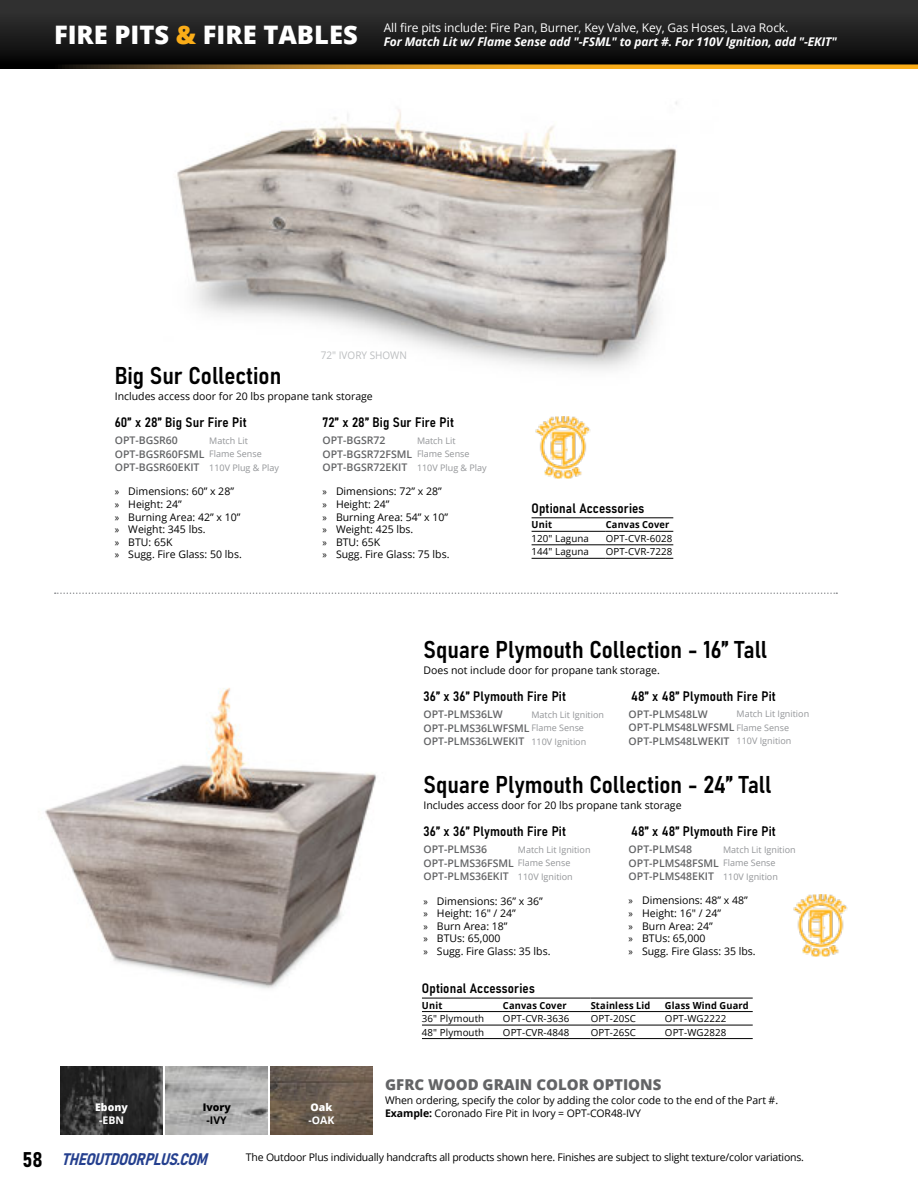
<style>
.page{position:relative;width:918px;height:1188px;background:#fff}
.page>*{position:absolute;margin:0;border:0;box-sizing:border-box;transform-origin:0 0}
.t1{font:24px "Bahnschrift";color:#000}
.t2{font:21px "Bahnschrift";color:#000}
.t3{font:italic 16.5px "Bahnschrift";color:#25408f}
.t4{font:800 15px "Open Sans";color:#636466}
.t5{font:13.5px "Bahnschrift";letter-spacing:.01em;color:#000}
.t6{font:italic 700 12px/13.5px "Open Sans";letter-spacing:-.01em;color:#fff}
.t7{font:10.5px/12.6px "Open Sans";color:#000}
.t8{font:600 10.5px/13.5px "Open Sans";color:#636466}
.t9{font:10.5px "Open Sans";letter-spacing:-.02em;color:#000}
.t10{font:10.5px "Open Sans";color:#bcbec0;scale:.95 1}
.t11{font:800 10.5px "Open Sans";color:#fff}
.t12{font:700 10.5px "Open Sans";color:#fff}
.t13{font:800 10.5px "Open Sans";color:#000}
.t14{font:700 10.5px "Open Sans";color:#000}
.t15{font:9.75px "Open Sans";letter-spacing:.01em;color:#000}
.t16{font:700 9.75px "Open Sans";letter-spacing:.02em;color:#000;scale:.95 1}
.t17{font:9px "Open Sans";color:#939598}
.s1{font-weight:800;font-style:normal;font-size:25.5px}
.s2{font-weight:800;font-style:normal;font-size:25.5px;color:#fbad18}
.s3{font-weight:400;font-style:normal}
.s4{font-weight:400;font-size:9px;color:#939598}
.s5{font-family:"Myriad Pro"}
.s6{font-weight:700}
</style>
<div class="page">
<svg style="left:0;top:0;width:918px;height:64px;background:#1e1e1e"></svg>
<svg style="left:0;top:64px;width:918px;height:5px;background:#a9761a"></svg>
<img style="left:45px;top:688px;width:331px;height:301px">
<svg style="left:55px;top:592px;width:782px;height:2px"></svg>
<img style="left:177px;top:101px;width:500px;height:269px">
<hr style="left:532px;top:518px;width:74px;height:1px;background:#000">
<hr style="left:606px;top:518px;width:67px;height:1px;background:#000">
<hr style="left:532px;top:531px;width:74px;height:1px;background:#000">
<hr style="left:606px;top:531px;width:67px;height:1px;background:#000">
<hr style="left:532px;top:545px;width:74px;height:1px;background:#000">
<hr style="left:606px;top:545px;width:67px;height:1px;background:#000">
<hr style="left:532px;top:558px;width:74px;height:1px;background:#000">
<hr style="left:606px;top:558px;width:67px;height:1px;background:#000">
<img style="left:535px;top:416px;width:56px;height:63px">
<hr style="left:422px;top:1011px;width:81px;height:1px;background:#000">
<hr style="left:503px;top:1011px;width:88px;height:1px;background:#000">
<hr style="left:591px;top:1011px;width:74px;height:1px;background:#000">
<hr style="left:665px;top:1011px;width:88px;height:1px;background:#000">
<hr style="left:422px;top:1025px;width:81px;height:1px;background:#000">
<hr style="left:503px;top:1025px;width:88px;height:1px;background:#000">
<hr style="left:591px;top:1025px;width:74px;height:1px;background:#000">
<hr style="left:665px;top:1025px;width:88px;height:1px;background:#000">
<hr style="left:422px;top:998px;width:81px;height:1px;background:#000">
<hr style="left:503px;top:998px;width:88px;height:1px;background:#000">
<hr style="left:591px;top:998px;width:74px;height:1px;background:#000">
<hr style="left:665px;top:998px;width:88px;height:1px;background:#000">
<hr style="left:422px;top:1038px;width:81px;height:1px;background:#000">
<hr style="left:503px;top:1038px;width:88px;height:1px;background:#000">
<hr style="left:591px;top:1038px;width:74px;height:1px;background:#000">
<hr style="left:665px;top:1038px;width:88px;height:1px;background:#000">
<img style="left:793px;top:894px;width:55px;height:63px">
<img style="left:60px;top:1067px;width:103px;height:67px">
<img style="left:166px;top:1067px;width:102px;height:67px">
<img style="left:270px;top:1067px;width:103px;height:68px">
<p class="t6" style="left:384px;top:21px;width:455px;text-indent:-330px"><span class="s1">FIRE PITS</span> <span class="s2">&amp;</span> <span class="s1">FIRE TABLES</span> <span class="s3">All fire pits include: Fire Pan, Burner, Key Valve, Key, Gas Hoses, Lava Rock.<br></span>For Match Lit w/ Flame Sense add "-FSML" to part #. For 110V Ignition, add "-EKIT"</p>
<h1 class="t1" style="left:115px;top:358px;width:168px">Big Sur Collection</h1>
<p class="t10" style="left:321px;top:348px;width:92px">72" IVORY SHOWN</p>
<p class="t7" style="left:115px;top:389px;width:260px">Includes access door for 20 lbs propane tank storage</p>
<p class="t5" style="left:115px;top:412px;width:133px">60” x 28” Big Sur Fire Pit</p>
<p class="t5" style="left:323px;top:412px;width:133px">72” x 28” Big Sur Fire Pit</p>
<p class="t8" style="left:115px;top:433px;width:65px">OPT-BGSR60</p>
<p class="t17" style="left:209px;top:434px;width:40px">Match Lit</p>
<p class="t8" style="left:115px;top:447px;width:166px">OPT-BGSR60FSML <span class="s4">Flame Sense<br></span>OPT-BGSR60EKIT <span class="s4">110V Plug &amp; Play</span></p>
<p class="t8" style="left:322px;top:433px;width:65px">OPT-BGSR72</p>
<p class="t17" style="left:417px;top:434px;width:40px">Match Lit</p>
<p class="t8" style="left:322px;top:447px;width:166px">OPT-BGSR72FSML <span class="s4">Flame Sense<br></span>OPT-BGSR72EKIT <span class="s4">110V Plug &amp; Play</span></p>
<p class="t7" style="left:115px;top:485px;width:129px"><span class="s5">»</span> Dimensions: 60” x 28”<br><span class="s5">»</span> Height: 24”<br><span class="s5">»</span> Burning Area: 42” x 10” <span class="s5">»</span> Weight: 345 lbs.<br><span class="s5">»</span> BTU: 65K<br><span class="s5">»</span> Sugg. Fire Glass: 50 lbs.</p>
<p class="t7" style="left:322px;top:485px;width:129px"><span class="s5">»</span> Dimensions: 72” x 28”<br><span class="s5">»</span> Height: 24”<br><span class="s5">»</span> Burning Area: 54” x 10” <span class="s5">»</span> Weight: 425 lbs.<br><span class="s5">»</span> BTU: 65K<br><span class="s5">»</span> Sugg. Fire Glass: 75 lbs.</p>
<p class="t5" style="left:532px;top:498px;width:114px">Optional Accessories</p>
<p class="t16" style="left:532px;top:518px;width:23px">Unit</p>
<p class="t16" style="left:606px;top:518px;width:69px">Canvas Cover</p>
<p class="t15" style="left:532px;top:532px;width:59px">120" Laguna</p>
<p class="t15" style="left:606px;top:532px;width:68px">OPT-CVR-6028</p>
<p class="t15" style="left:532px;top:545px;width:59px">144" Laguna</p>
<p class="t15" style="left:606px;top:545px;width:68px">OPT-CVR-7228</p>
<h2 class="t2" style="left:22px;top:1143px;width:22px">58</h2>
<h1 class="t1" style="left:423px;top:632px;width:345px">Square Plymouth Collection - 16” Tall</h1>
<p class="t7" style="left:423px;top:663px;width:238px">Does not include door for propane tank storage.</p>
<p class="t5" style="left:423px;top:686px;width:144px">36” x 36” Plymouth Fire Pit</p>
<p class="t8" style="left:423px;top:707px;width:81px">OPT-PLMS36LW</p>
<p class="t17" style="left:531px;top:708px;width:74px">Match Lit Ignition</p>
<p class="t8" style="left:423px;top:721px;width:164px">OPT-PLMS36LWFSML <span class="s4">Flame Sense<br></span>OPT-PLMS36LWEKIT <span class="s4">110V Ignition</span></p>
<p class="t5" style="left:631px;top:686px;width:146px">48” x 48” Plymouth Fire Pit</p>
<p class="t8" style="left:629px;top:707px;width:81px">OPT-PLMS48LW</p>
<p class="t17" style="left:737px;top:708px;width:74px">Match Lit Ignition</p>
<p class="t8" style="left:629px;top:721px;width:164px">OPT-PLMS48LWFSML <span class="s4">Flame Sense<br></span>OPT-PLMS48LWEKIT <span class="s4">110V Ignition</span></p>
<h1 class="t1" style="left:423px;top:767px;width:349px">Square Plymouth Collection - 24” Tall</h1>
<p class="t7" style="left:423px;top:798px;width:260px">Includes access door for 20 lbs propane tank storage</p>
<p class="t5" style="left:423px;top:821px;width:144px">36” x 36” Plymouth Fire Pit</p>
<p class="t8" style="left:423px;top:843px;width:65px">OPT-PLMS36</p>
<p class="t17" style="left:518px;top:843px;width:74px">Match Lit Ignition</p>
<p class="t8" style="left:423px;top:856px;width:151px">OPT-PLMS36FSML <span class="s4">Flame Sense<br></span>OPT-PLMS36EKIT <span class="s4">110V Ignition</span></p>
<p class="t5" style="left:631px;top:821px;width:146px">48” x 48” Plymouth Fire Pit</p>
<p class="t8" style="left:629px;top:842px;width:65px">OPT-PLMS48</p>
<p class="t17" style="left:723px;top:843px;width:74px">Match Lit Ignition</p>
<p class="t8" style="left:629px;top:856px;width:151px">OPT-PLMS48FSML <span class="s4">Flame Sense<br></span>OPT-PLMS48EKIT <span class="s4">110V Ignition</span></p>
<p class="t7" style="left:423px;top:894px;width:129px"><span class="s5">»</span> Dimensions: 36” x 36”<br><span class="s5">»</span> Height: 16" / 24”<br><span class="s5">»</span> Burn Area: 18”<br><span class="s5">»</span> BTUs: 65,000<br><span class="s5">»</span> Sugg. Fire Glass: 35 lbs.</p>
<p class="t7" style="left:629px;top:894px;width:129px"><span class="s5">»</span> Dimensions: 48” x 48”<br><span class="s5">»</span> Height: 16" / 24”<br><span class="s5">»</span> Burn Area: 24”<br><span class="s5">»</span> BTUs: 65,000<br><span class="s5">»</span> Sugg. Fire Glass: 35 lbs.</p>
<p class="t5" style="left:422px;top:978px;width:114px">Optional Accessories</p>
<p class="t16" style="left:422px;top:998px;width:23px">Unit</p>
<p class="t16" style="left:503px;top:998px;width:69px">Canvas Cover</p>
<p class="t16" style="left:591px;top:998px;width:64px">Stainless Lid</p>
<p class="t16" style="left:665px;top:998px;width:90px">Glass Wind Guard</p>
<p class="t15" style="left:422px;top:1012px;width:64px">36" Plymouth</p>
<p class="t15" style="left:503px;top:1012px;width:68px">OPT-CVR-3636</p>
<p class="t15" style="left:591px;top:1012px;width:47px">OPT-20SC</p>
<p class="t15" style="left:665px;top:1012px;width:63px">OPT-WG2222</p>
<p class="t15" style="left:422px;top:1025px;width:64px">48" Plymouth</p>
<p class="t15" style="left:503px;top:1025px;width:68px">OPT-CVR-4848</p>
<p class="t15" style="left:591px;top:1025px;width:47px">OPT-26SC</p>
<p class="t15" style="left:665px;top:1025px;width:63px">OPT-WG2828</p>
<p class="t11" style="left:95px;top:1099px;width:34px">Ebony</p>
<p class="t12" style="left:99px;top:1112px;width:26px">-EBN</p>
<p class="t13" style="left:203px;top:1099px;width:30px">Ivory</p>
<p class="t14" style="left:207px;top:1112px;width:22px">-IVY</p>
<p class="t11" style="left:311px;top:1099px;width:23px">Oak</p>
<p class="t12" style="left:308px;top:1112px;width:27px">-OAK</p>
<h3 class="t4" style="left:385px;top:1073px;width:278px">GFRC WOOD GRAIN COLOR OPTIONS</h3>
<p class="t7" style="left:385px;top:1093px;width:394px;line-height:13.5px">When ordering, specify the color by adding the color code to the end of the Part #.<br><span class="s6">Example:</span> Coronado Fire Pit in Ivory = OPT-COR48-IVY</p>
<h3 class="t3" style="left:62px;top:1146px;width:152px">THEOUTDOORPLUS.COM</h3>
<p class="t9" style="left:246px;top:1150px;width:560px">The Outdoor Plus individually handcrafts all products shown here. Finishes are subject to slight texture/color variations.</p>
</div>
